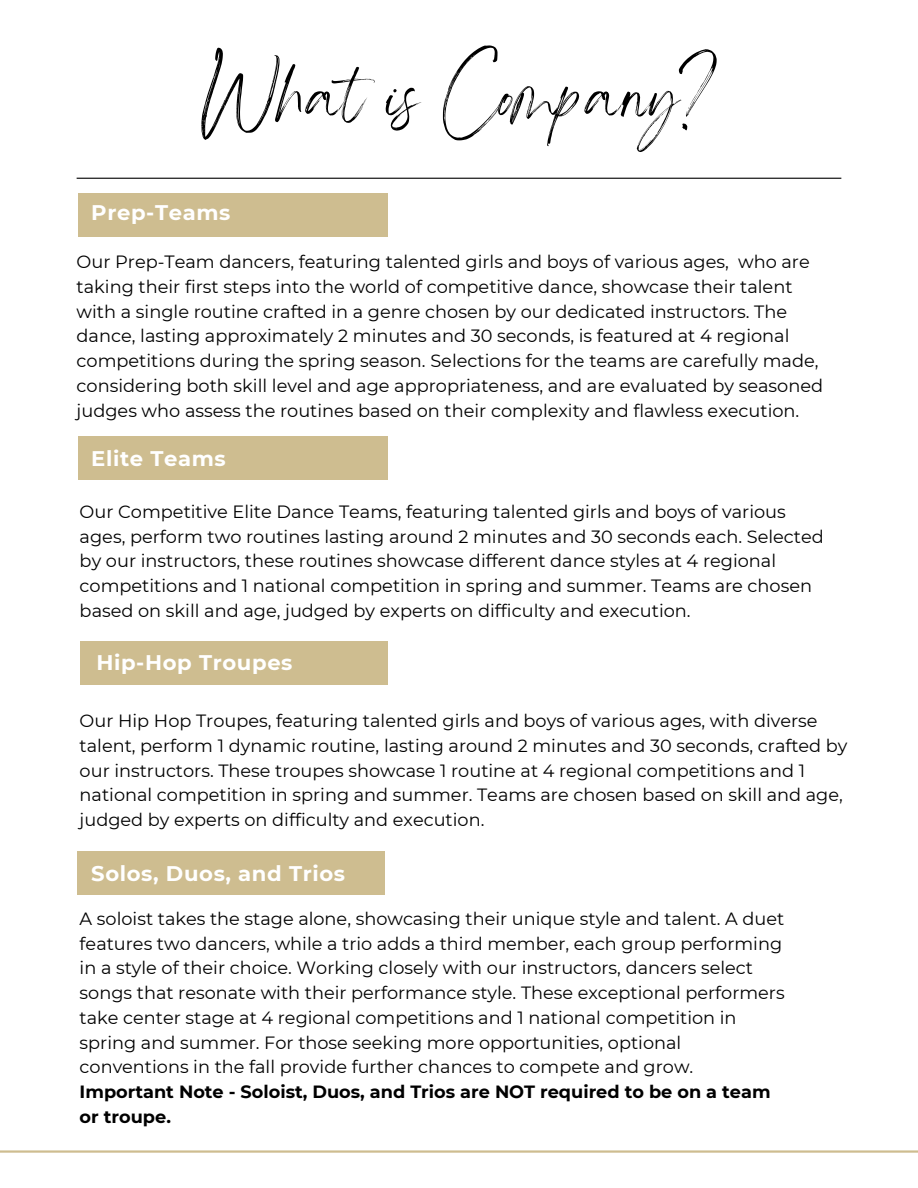
<style>
.page{position:relative;width:918px;height:1188px;background:#fff}
.page>*{position:absolute;margin:0;border:0;box-sizing:border-box;transform-origin:0 0}
.t1{font:100.5px "Angella White";letter-spacing:.01em;color:#000}
.t2{font:700 21.15px "Montserrat";letter-spacing:.03em;color:#fff}
.t3{font:17.7px/24.8px "Montserrat";color:#000}
.t4{font:700 17.7px/24.8px "Montserrat";color:#000}
</style>
<div class="page">
<hr style="left:77px;top:178px;width:764px;height:1px;background:#000">
<div style="left:77px;top:851px;width:307px;height:44px;background:#cebd90"></div>
<hr style="left:0;top:1150px;width:918px;height:3px;background:#cebd90">
<div style="left:80px;top:641px;width:307px;height:44px;background:#cebd90"></div>
<div style="left:78px;top:436px;width:310px;height:44px;background:#cebd90"></div>
<div style="left:78px;top:193px;width:310px;height:44px;background:#cebd90"></div>
<h2 class="t1" style="left:201px;top:32px;width:517px">What is Company?</h2>
<p class="t2" style="left:91px;top:200px;width:141px">Prep-Teams</p>
<h2 class="t3" style="left:77px;top:249px;width:748px">Our Prep-Team dancers, featuring talented girls and boys of various ages, who are taking their first steps into the world of competitive dance, showcase their talent with a single routine crafted in a genre chosen by our dedicated instructors. The dance, lasting approximately 2 minutes and 30 seconds, is featured at 4 regional competitions during the spring season. Selections for the teams are carefully made, considering both skill level and age appropriateness, and are evaluated by seasoned judges who assess the routines based on their complexity and flawless execution.</h2>
<p class="t2" style="left:91px;top:445px;width:136px">Elite Teams</p>
<h2 class="t3" style="left:80px;top:499px;width:746px">Our Competitive Elite Dance Teams, featuring talented girls and boys of various ages, perform two routines lasting around 2 minutes and 30 seconds each. Selected by our instructors, these routines showcase different dance styles at 4 regional competitions and 1 national competition in spring and summer. Teams are chosen based on skill and age, judged by experts on difficulty and execution.</h2>
<p class="t2" style="left:96px;top:650px;width:198px">Hip-Hop Troupes</p>
<p class="t3" style="left:80px;top:708px;width:769px">Our Hip Hop Troupes, featuring talented girls and boys of various ages, with diverse talent, perform 1 dynamic routine, lasting around 2 minutes and 30 seconds, crafted by our instructors. These troupes showcase 1 routine at 4 regional competitions and 1 national competition in spring and summer. Teams are chosen based on skill and age, judged by experts on difficulty and execution.</p>
<h1 class="t2" style="left:91px;top:860px;width:255px">Solos, Duos, and Trios</h1>
<p class="t3" style="left:80px;top:906px;width:707px">A soloist takes the stage alone, showcasing their unique style and talent. A duet features two dancers, while a trio adds a third member, each group performing in a style of their choice. Working closely with our instructors, dancers select songs that resonate with their performance style. These exceptional performers take center stage at 4 regional competitions and 1 national competition in spring and summer. For those seeking more opportunities, optional conventions in the fall provide further chances to compete and grow.</p>
<p class="t4" style="left:80px;top:1079px;width:692px">Important Note - Soloist, Duos, and Trios are NOT required to be on a team or troupe.</p>
</div>
